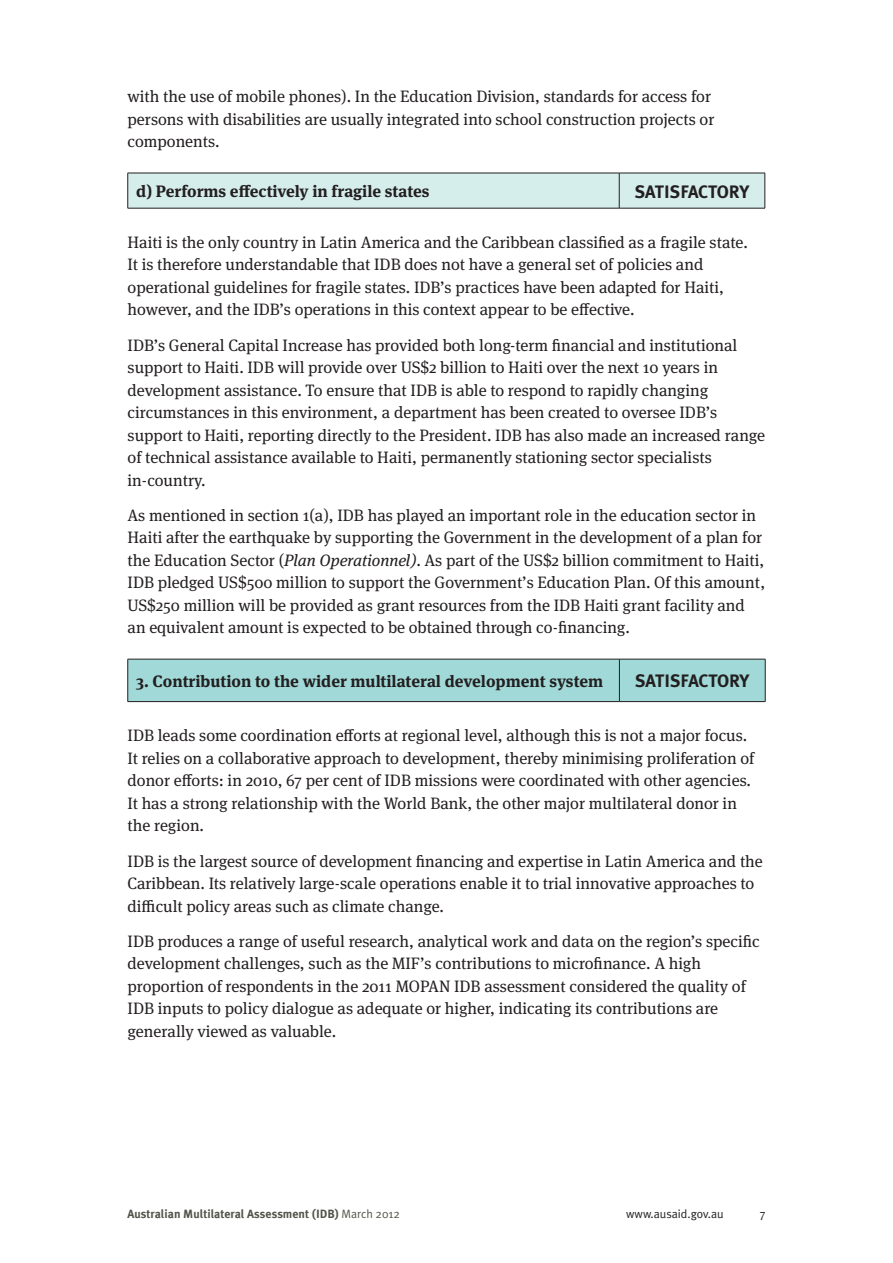
<style>
.page{position:relative;width:893px;height:1263px;background:#fff}
.page>*{position:absolute;margin:0;border:0;box-sizing:border-box;transform-origin:0 0}
._08bbbb_RIGHT_COLUMN{font:700 18px "Meta Plus";color:#231f20}
._04__BODY_TEXT{font:16.5px/22.5px "Meta Serif OT";color:#231f20}
._04__BODY_TEXT-2{font:700 16.5px "Meta Serif OT";color:#231f20}
.t1{font:700 12px "Meta Plus";color:#53534a}
.t2{font:12px "Meta Plus Normal";color:#231f20}
.t3{font:12px "Meta Serif OT";color:#231f20}
.s1{font-style:italic}
.s2{font-family:"Meta Plus Normal";font-weight:400}
</style>
<div class="page">
<div style="left:128px;top:174px;width:637px;height:34px;background:#d5edeb"></div>
<hr style="left:128px;top:173px;width:491px;height:1px;background:#231f20">
<hr style="left:619px;top:173px;width:146px;height:1px;background:#231f20">
<hr style="left:619px;top:173px;width:1px;height:35px;background:#231f20">
<hr style="left:128px;top:208px;width:491px;height:1px;background:#231f20">
<hr style="left:619px;top:208px;width:146px;height:1px;background:#231f20">
<hr style="left:127px;top:173px;width:1px;height:35px;background:#231f20">
<hr style="left:765px;top:173px;width:1px;height:35px;background:#231f20">
<div style="left:128px;top:660px;width:637px;height:41px;background:#a0d9d7"></div>
<hr style="left:619px;top:659px;width:1px;height:42px;background:#231f20">
<hr style="left:128px;top:659px;width:491px;height:1px;background:#231f20">
<hr style="left:127px;top:659px;width:1px;height:42px;background:#231f20">
<hr style="left:619px;top:659px;width:146px;height:1px;background:#231f20">
<hr style="left:765px;top:659px;width:1px;height:42px;background:#231f20">
<hr style="left:128px;top:701px;width:491px;height:1px;background:#231f20">
<hr style="left:619px;top:701px;width:146px;height:1px;background:#231f20">
<p class="_04__BODY_TEXT" style="left:128px;top:86px;width:588px">with the use of mobile phones). In the Education Division, standards for access for persons with disabilities are usually integrated into school construction projects or components.</p>
<p class="_04__BODY_TEXT-2" style="left:136px;top:181px;width:295px">d) Performs effectively in fragile states</p>
<p class="_08bbbb_RIGHT_COLUMN" style="left:635px;top:181px;width:116px">SATISFACTORY</p>
<p class="_04__BODY_TEXT" style="left:128px;top:231px;width:622px">Haiti is the only country in Latin America and the Caribbean classified as a fragile state.<br>It is therefore understandable that IDB does not have a general set of policies and operational guidelines for fragile states. IDB’s practices have been adapted for Haiti, however, and the IDB’s operations in this context appear to be effective.</p>
<p class="_04__BODY_TEXT" style="left:128px;top:334px;width:639px">IDB’s General Capital Increase has provided both long-term financial and institutional support to Haiti. IDB will provide over US$2 billion to Haiti over the next 10 years in development assistance. To ensure that IDB is able to respond to rapidly changing circumstances in this environment, a department has been created to oversee IDB’s support to Haiti, reporting directly to the President. IDB has also made an increased range of technical assistance available to Haiti, permanently stationing sector specialists in-country.</p>
<p class="_04__BODY_TEXT" style="left:128px;top:504px;width:639px">As mentioned in section 1(a), IDB has played an important role in the education sector in Haiti after the earthquake by supporting the Government in the development of a plan for the Education Sector (<span class="s1">Plan Operationnel)</span>. As part of the US$2 billion commitment to Haiti, IDB pledged US$500 million to support the Government’s Education Plan. Of this amount, US$250 million will be provided as grant resources from the IDB Haiti grant facility and an equivalent amount is expected to be obtained through co-financing.</p>
<p class="_04__BODY_TEXT-2" style="left:136px;top:671px;width:468px">3. Contribution to the wider multilateral development system</p>
<p class="_08bbbb_RIGHT_COLUMN" style="left:635px;top:671px;width:116px">SATISFACTORY</p>
<p class="_04__BODY_TEXT" style="left:128px;top:725px;width:628px">IDB leads some coordination efforts at regional level, although this is not a major focus.<br>It relies on a collaborative approach to development, thereby minimising proliferation of donor efforts: in 2010, 67 per cent of IDB missions were coordinated with other agencies.<br>It has a strong relationship with the World Bank, the other major multilateral donor in the region.</p>
<p class="_04__BODY_TEXT" style="left:128px;top:850px;width:637px">IDB is the largest source of development financing and expertise in Latin America and the<br>Caribbean. Its relatively large-scale operations enable it to trial innovative approaches to difficult policy areas such as climate change.</p>
<p class="_04__BODY_TEXT" style="left:128px;top:930px;width:634px">IDB produces a range of useful research, analytical work and data on the region’s specific development challenges, such as the MIF’s contributions to microfinance. A high proportion of respondents in the 2011 MOPAN IDB assessment considered the quality of IDB inputs to policy dialogue as adequate or higher, indicating its contributions are generally viewed as valuable.</p>
<p class="t1" style="left:128px;top:1207px;width:274px">Australian Multilateral Assessment (IDB) <span class="s2">March 2012</span></p>
<p class="t2" style="left:626px;top:1207px;width:99px">www.ausaid.gov.au</p>
<p class="t3" style="left:760px;top:1207px;width:7px">7</p>
</div>
